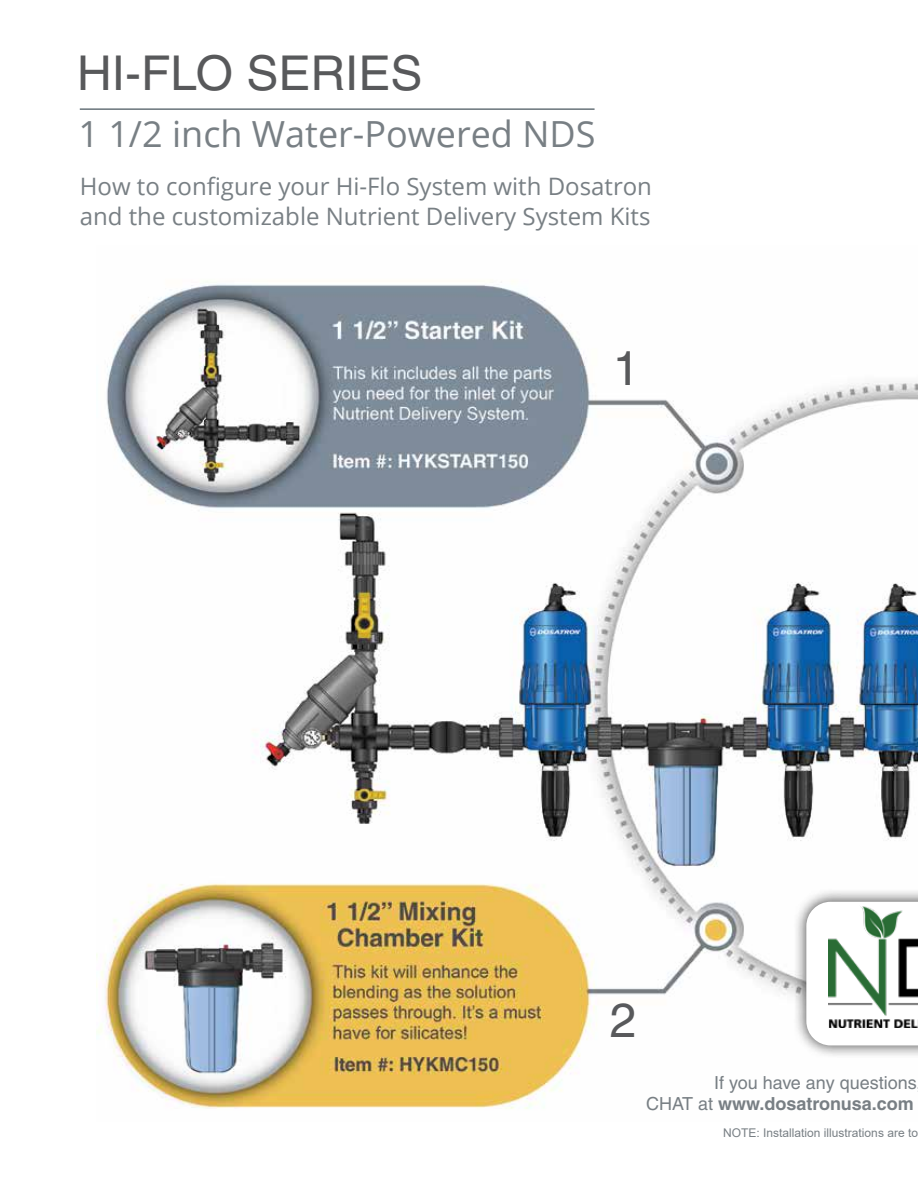
<style>
.page{position:relative;width:918px;height:1188px;background:#fff}
.page>*{position:absolute;margin:0;border:0;box-sizing:border-box;transform-origin:0 0}
.t1{font:48px "Helvetica LT Std";color:#58595b}
.t2{font:36px "Open Sans";color:#787f84}
.t3{font:24px/30px "Open Sans";color:#787f84}
.t4{font:18px/21px "Helvetica LT Std";color:#787f84;text-align:right}
.t5{font:12px "Arial";color:#787f84}
.s1{font-weight:700}
</style>
<div class="page">
<img style="left:96px;top:281px;width:822px;height:828px">
<hr style="left:80px;top:108px;width:515px;height:2px;background:#68737a">
<div style="left:793px;top:888px;width:125px;height:171px;background:#000;opacity:.75"></div>
<svg style="left:806px;top:902px;width:112px;height:143px"></svg>
<img style="left:828px;top:906px;width:90px;height:122px">
<h1 class="t1" style="left:77px;top:45px;width:347px">HI-FLO SERIES</h1>
<h2 class="t2" style="left:78px;top:109px;width:519px">1 1/2 inch Water-Powered NDS</h2>
<p class="t3" style="left:80px;top:171px;width:574px">How to configure your Hi-Flo System with Dosatron and the customizable Nutrient Delivery System Kits</p>
<h1 class="t1" style="left:613px;top:340px;width:28px">1</h1>
<h1 class="t1" style="left:610px;top:993px;width:28px">2</h1>
<p class="t4" style="left:646px;top:1073px;width:272px">If you have any questions<br>CHAT at <span class="s1">www.dosatronusa.com</span></p>
<p class="t5" style="left:723px;top:1124px;width:196px">NOTE: Installation illustrations are to</p>
</div>
